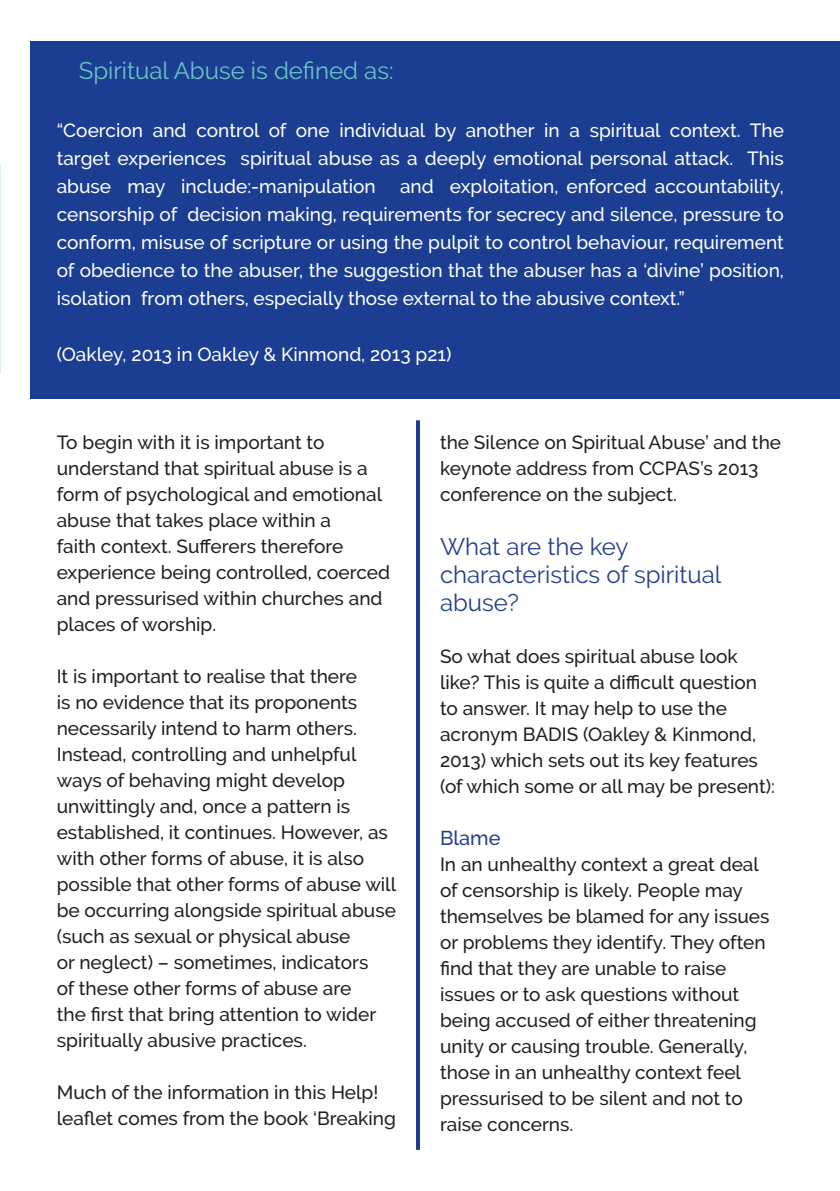
<style>
.page{position:relative;width:840px;height:1191px;background:#fff}
.page>*{position:absolute;margin:0;border:0;box-sizing:border-box;transform-origin:0 0}
.t1{font:24px/28px "Raleway";color:#253f8e}
.t2{font:24px "Raleway";color:#69c3c3}
.t3{font:500 20px "Raleway";color:#253f8e}
.t4{font:500 19px/26px "Raleway";color:#231f20}
.t5{font:500 19px/28px "Raleway";color:#fff;text-align:justify}
</style>
<div class="page">
<div style="left:30px;top:41px;width:809px;height:357px;background:#1b3e93"></div>
<hr style="left:416px;top:420px;width:4px;height:729px;background:#1b3e93">
<p class="t2" style="left:79px;top:57px;width:316px">Spiritual Abuse is defined as:</p>
<p class="t5" style="left:57px;top:116px;width:728px">“Coercion and control of one individual by another in a spiritual context. The target experiences spiritual abuse as a deeply emotional personal attack. This abuse may include:-manipulation</p>
<p class="t5" style="left:57px;top:172px;width:728px;text-indent:343px">and exploitation, enforced accountability, censorship of decision making, requirements for secrecy and silence, pressure to conform, misuse of scripture or using the pulpit to control behaviour, requirement of obedience to the abuser, the suggestion that the abuser has a ‘divine’ position, isolation from others, especially those external to the abusive context.”</p>
<p class="t5" style="left:57px;top:340px;width:396px">(Oakley, 2013 in Oakley &amp; Kinmond, 2013 p21)</p>
<p class="t4" style="left:57px;top:429px;width:334px">To begin with it is important to understand that spiritual abuse is a form of psychological and emotional abuse that takes place within a<br>faith context. Sufferers therefore experience being controlled, coerced and pressurised within churches and places of worship.</p>
<p class="t4" style="left:57px;top:663px;width:341px">It is important to realise that there<br>is no evidence that its proponents necessarily intend to harm others.<br>Instead, controlling and unhelpful ways of behaving might develop unwittingly and, once a pattern is established, it continues. However, as with other forms of abuse, it is also possible that other forms of abuse will be occurring alongside spiritual abuse (such as sexual or physical abuse<br>or neglect) – sometimes, indicators<br>of these other forms of abuse are<br>the first that bring attention to wider spiritually abusive practices.</p>
<p class="t4" style="left:57px;top:1079px;width:340px">Much of the information in this Help! leaflet comes from the book ‘Breaking</p>
<p class="t4" style="left:440px;top:429px;width:342px">the Silence on Spiritual Abuse’ and the keynote address from CCPAS’s 2013 conference on the subject.</p>
<p class="t1" style="left:440px;top:532px;width:283px">What are the key characteristics of spiritual abuse?</p>
<p class="t4" style="left:440px;top:643px;width:336px">So what does spiritual abuse look like? This is quite a difficult question to answer. It may help to use the acronym BADIS (Oakley &amp; Kinmond, 2013) which sets out its key features (of which some or all may be present):</p>
<p class="t3" style="left:440px;top:826px;width:62px">Blame</p>
<p class="t4" style="left:440px;top:851px;width:331px">In an unhealthy context a great deal of censorship is likely. People may themselves be blamed for any issues or problems they identify. They often find that they are unable to raise issues or to ask questions without being accused of either threatening unity or causing trouble. Generally, those in an unhealthy context feel pressurised to be silent and not to raise concerns.</p>
</div>
